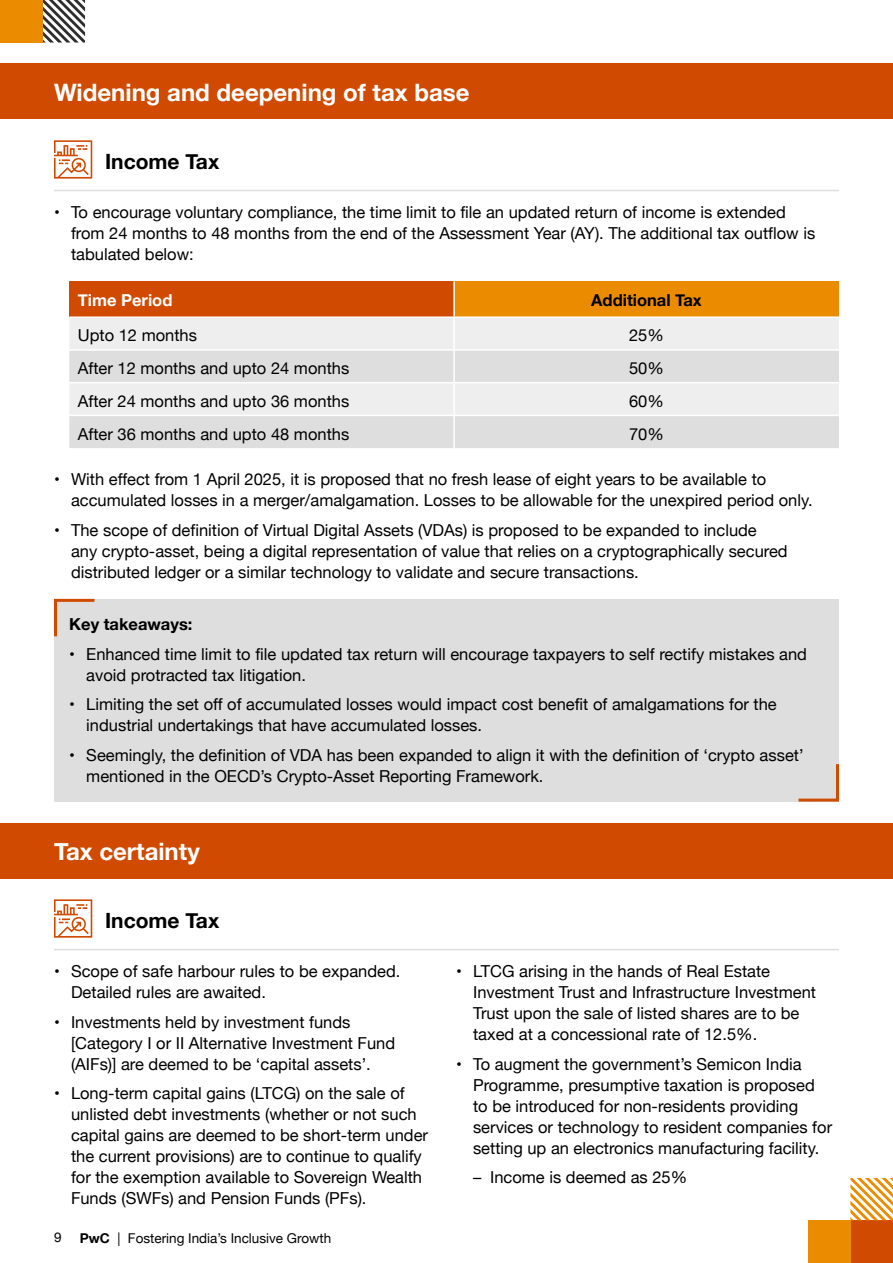
<style>
.page{position:relative;width:893px;height:1263px;background:#fff}
.page>*{position:absolute;margin:0;border:0;box-sizing:border-box;transform-origin:0 0}
.t1{font:700 24px "Helvetica Neue";color:#fff}
.t2{font:700 21px "Helvetica Neue";color:#000}
.t3{font:16.5px/21px "Helvetica Neue";color:#000}
.t4{font:700 16.5px "Helvetica Neue";color:#000}
.t5{font:700 16.5px "Helvetica Neue";color:#fff}
.t6{font:13.5px "Helvetica Neue";color:#000}
.s1{font-weight:700}
</style>
<div class="page">
<div style="left:850px;top:1220px;width:43px;height:43px;background:#d04a02"></div>
<div style="left:808px;top:1220px;width:42px;height:43px;background:#eb8c00"></div>
<svg style="left:850px;top:1178px;width:43px;height:42px"></svg>
<svg style="left:43px;top:0;width:42px;height:43px"></svg>
<div style="left:0;top:0;width:43px;height:43px;background:#eb8c00"></div>
<div style="left:0;top:64px;width:893px;height:55px;background:#d04a02"></div>
<div style="left:0;top:823px;width:893px;height:55px;background:#d04a02"></div>
<svg style="left:54px;top:140px;width:38px;height:39px"></svg>
<hr style="left:54px;top:190px;width:785px;height:1px;background:#dedede">
<div style="left:69px;top:281px;width:385px;height:36px;background:#d04a02"></div>
<div style="left:454px;top:281px;width:385px;height:36px;background:#eb8c00"></div>
<div style="left:69px;top:318px;width:770px;height:31px;background:#eee"></div>
<svg style="left:69px;top:351px;width:770px;height:97px;background:#e3e3e3"></svg>
<hr style="left:453px;top:281px;width:2px;height:35px;background:#fff">
<hr style="left:69px;top:316px;width:385px;height:2px;background:#fff">
<hr style="left:454px;top:316px;width:385px;height:2px;background:#fff">
<hr style="left:453px;top:318px;width:2px;height:31px;background:#fff">
<hr style="left:453px;top:351px;width:2px;height:31px;background:#fff">
<hr style="left:69px;top:382px;width:385px;height:1px;background:#fff">
<hr style="left:454px;top:382px;width:385px;height:1px;background:#fff">
<hr style="left:453px;top:383px;width:2px;height:32px;background:#fff">
<hr style="left:69px;top:415px;width:385px;height:1px;background:#fff">
<hr style="left:454px;top:415px;width:385px;height:1px;background:#fff">
<hr style="left:453px;top:416px;width:2px;height:32px;background:#fff">
<div style="left:54px;top:599px;width:785px;height:202px;background:#dedede"></div>
<hr style="left:836px;top:764px;width:3px;height:37px;background:#d04a02">
<hr style="left:798px;top:798px;width:38px;height:3px;background:#d04a02">
<hr style="left:54px;top:599px;width:3px;height:37px;background:#d04a02">
<hr style="left:57px;top:599px;width:37px;height:3px;background:#d04a02">
<svg style="left:54px;top:899px;width:38px;height:39px"></svg>
<hr style="left:54px;top:949px;width:785px;height:1px;background:#dedede">
<h1 class="t1" style="left:54px;top:74px;width:417px">Widening and deepening of tax base</h1>
<p class="t2" style="left:105px;top:145px;width:116px">Income Tax</p>
<p class="t3" style="left:71px;top:203px;width:746px;text-indent:-17px">• To encourage voluntary compliance, the time limit to file an updated return of income is extended from 24 months to 48 months from the end of the Assessment Year (AY). The additional tax outflow is tabulated below:</p>
<p class="t5" style="left:78px;top:287px;width:96px">Time Period</p>
<p class="t4" style="left:591px;top:287px;width:112px">Additional Tax</p>
<p class="t3" style="left:78px;top:326px;width:121px">Upto 12 months</p>
<p class="t3" style="left:629px;top:326px;width:36px">25%</p>
<p class="t3" style="left:78px;top:359px;width:273px">After 12 months and upto 24 months</p>
<p class="t3" style="left:629px;top:359px;width:36px">50%</p>
<p class="t3" style="left:78px;top:391px;width:273px">After 24 months and upto 36 months</p>
<p class="t3" style="left:629px;top:391px;width:36px">60%</p>
<p class="t3" style="left:78px;top:424px;width:273px">After 36 months and upto 48 months</p>
<p class="t3" style="left:629px;top:424px;width:36px">70%</p>
<p class="t3" style="left:71px;top:470px;width:743px;text-indent:-17px">• With effect from 1 April 2025, it is proposed that no fresh lease of eight years to be available to accumulated losses in a merger/amalgamation. Losses to be allowable for the unexpired period only.</p>
<p class="t3" style="left:71px;top:520px;width:718px;text-indent:-17px">• The scope of definition of Virtual Digital Assets (VDAs) is proposed to be expanded to include<br>any crypto-asset, being a digital representation of value that relies on a cryptographically secured distributed ledger or a similar technology to validate and secure transactions.</p>
<p class="t4" style="left:69px;top:611px;width:125px">Key takeaways:</p>
<p class="t3" style="left:86px;top:644px;width:722px;text-indent:-17px">• Enhanced time limit to file updated tax return will encourage taxpayers to self rectify mistakes and avoid protracted tax litigation.</p>
<p class="t3" style="left:86px;top:695px;width:692px;text-indent:-17px">• Limiting the set off of accumulated losses would impact cost benefit of amalgamations for the industrial undertakings that have accumulated losses.</p>
<p class="t3" style="left:86px;top:745px;width:719px;text-indent:-17px">• Seemingly, the definition of VDA has been expanded to align it with the definition of ‘crypto asset’ mentioned in the OECD’s Crypto-Asset Reporting Framework.</p>
<h1 class="t1" style="left:54px;top:833px;width:147px">Tax certainty</h1>
<p class="t2" style="left:105px;top:904px;width:116px">Income Tax</p>
<p class="t3" style="left:71px;top:962px;width:331px;text-indent:-17px">• Scope of safe harbour rules to be expanded.<br>Detailed rules are awaited.</p>
<p class="t3" style="left:71px;top:1012px;width:326px;text-indent:-17px">• Investments held by investment funds [Category I or II Alternative Investment Fund (AIFs)] are deemed to be ‘capital assets’.</p>
<p class="t3" style="left:71px;top:1084px;width:358px;text-indent:-17px">• Long-term capital gains (LTCG) on the sale of unlisted debt investments (whether or not such capital gains are deemed to be short-term under the current provisions) are to continue to qualify for the exemption available to Sovereign Wealth Funds (SWFs) and Pension Funds (PFs).</p>
<p class="t6" style="left:54px;top:1228px;width:9px">9</p>
<p class="t6" style="left:80px;top:1228px;width:253px"><span class="s1">PwC</span> | Fostering India’s Inclusive Growth</p>
<p class="t3" style="left:473px;top:962px;width:344px;text-indent:-17px">• LTCG arising in the hands of Real Estate Investment Trust and Infrastructure Investment Trust upon the sale of listed shares are to be taxed at a concessional rate of 12.5%.</p>
<p class="t3" style="left:473px;top:1054px;width:361px;text-indent:-17px">• To augment the government’s Semicon India Programme, presumptive taxation is proposed to be introduced for non-residents providing services or technology to resident companies for setting up an electronics manufacturing facility.</p>
<p class="t3" style="left:473px;top:1168px;width:216px">– Income is deemed as 25%</p>
</div>
